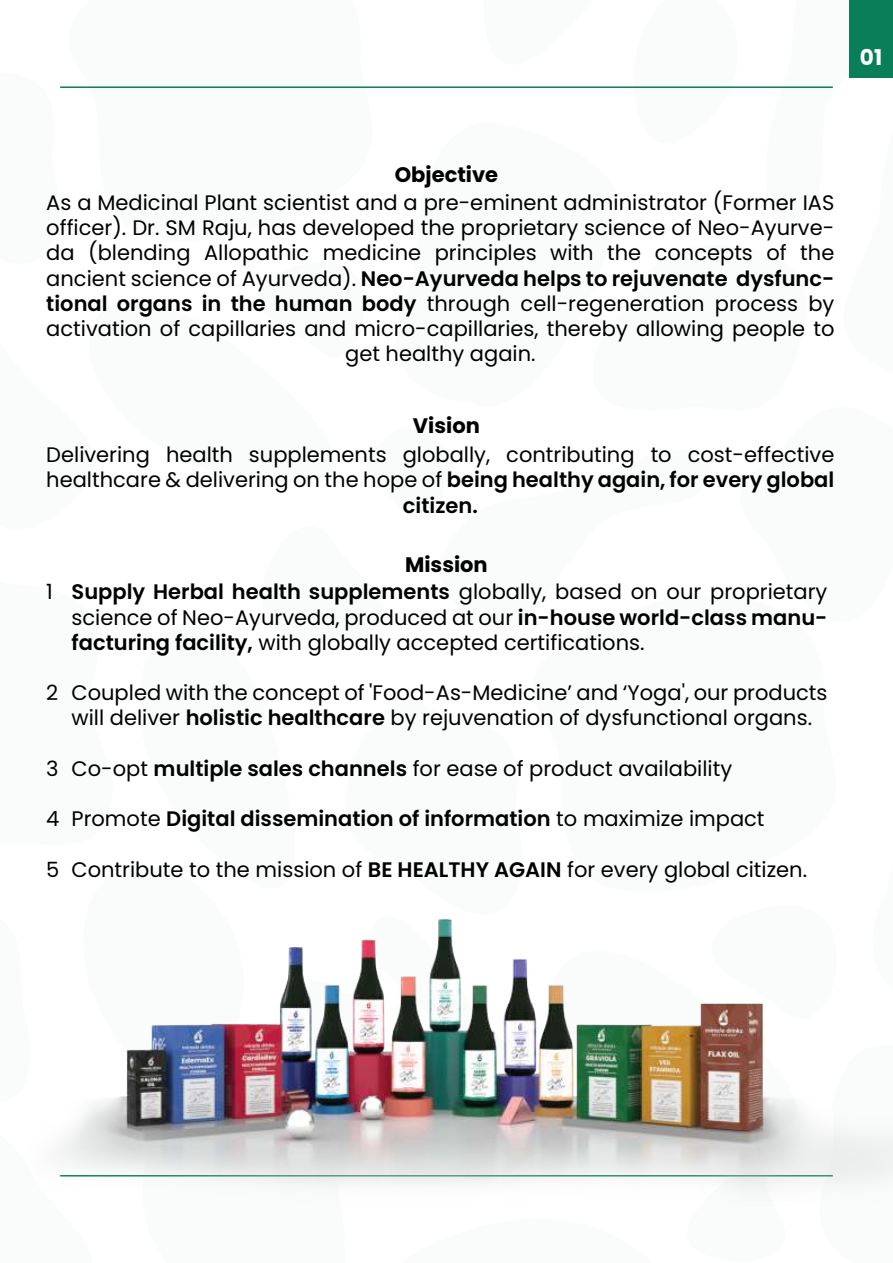
<style>
.page{position:relative;width:893px;height:1263px;background:#fff}
.page>*{position:absolute;margin:0;border:0;box-sizing:border-box;transform-origin:0 0}
.t1{font:700 21.75px "Poppins";color:#fff}
.t2{font:21px/25.2px "Poppins";color:#000;text-align:center}
.t3{font:600 21px "Poppins";color:#000}
.t4{font:700 21px "Poppins";color:#000}
.s1{font-weight:600}
.s2{font-weight:400}
</style>
<div class="page">
<div style="left:849px;top:0;width:44px;height:77px;background:#097e58"></div>
<hr style="left:60px;top:86px;width:773px;height:2px;background:#097e58">
<img style="left:57px;top:918px;width:836px;height:275px">
<p class="t1" style="left:860px;top:45px;width:24px">01</p>
<p class="t4" style="left:395px;top:162px;width:105px">Objective</p>
<p class="t2" style="left:46px;top:190px;width:790px">As a Medicinal Plant scientist and a pre-eminent administrator (Former IAS officer). Dr. SM Raju, has developed the proprietary science of Neo-Ayurve&shy;da (blending Allopathic medicine principles with the concepts of the ancient science of Ayurveda). <span class="s1">Neo-Ayurveda helps to rejuvenate dysfunc&shy;tional organs in the human body</span> through cell-regeneration process by activation of capillaries and micro-capillaries, thereby allowing people to get healthy again.</p>
<p class="t4" style="left:413px;top:414px;width:68px">Vision</p>
<p class="t2" style="left:46px;top:442px;width:790px">Delivering health supplements globally, contributing to cost-effective healthcare &amp; delivering on the hope of <span class="s1">being healthy again, for every global citizen.</span></p>
<p class="t2" style="left:46px;top:579px;width:8px">1</p>
<p class="t2" style="left:46px;top:680px;width:14px">2</p>
<p class="t2" style="left:46px;top:756px;width:14px">3</p>
<p class="t2" style="left:46px;top:806px;width:15px">4</p>
<p class="t2" style="left:46px;top:857px;width:15px">5</p>
<p class="t4" style="left:405px;top:553px;width:84px">Mission</p>
<p class="t2" style="left:72px;top:579px;width:757px;text-align:justify"><span class="s1">Supply Herbal health supplements</span> globally, based on our proprietary science of Neo-Ayurveda, produced at our <span class="s1">in-house world-class manu&shy;facturing facility,</span> with globally accepted certifications.</p>
<p class="t2" style="left:72px;top:680px;width:757px;text-align:left">Coupled with the concept of 'Food-As-Medicine’ and ‘Yoga', our products will deliver <span class="s1">holistic healthcare</span> by rejuvenation of dysfunctional organs.</p>
<p class="t2" style="left:72px;top:756px;width:662px">Co-opt <span class="s1">multiple sales channels</span> for ease of product availability</p>
<p class="t3" style="left:72px;top:807px;width:695px"><span class="s2">Promote</span> Digital dissemination of information <span class="s2">to maximize impact</span></p>
<p class="t2" style="left:72px;top:857px;width:737px">Contribute to the mission of <span class="s1">BE HEALTHY AGAIN</span> for every global citizen.</p>
</div>
